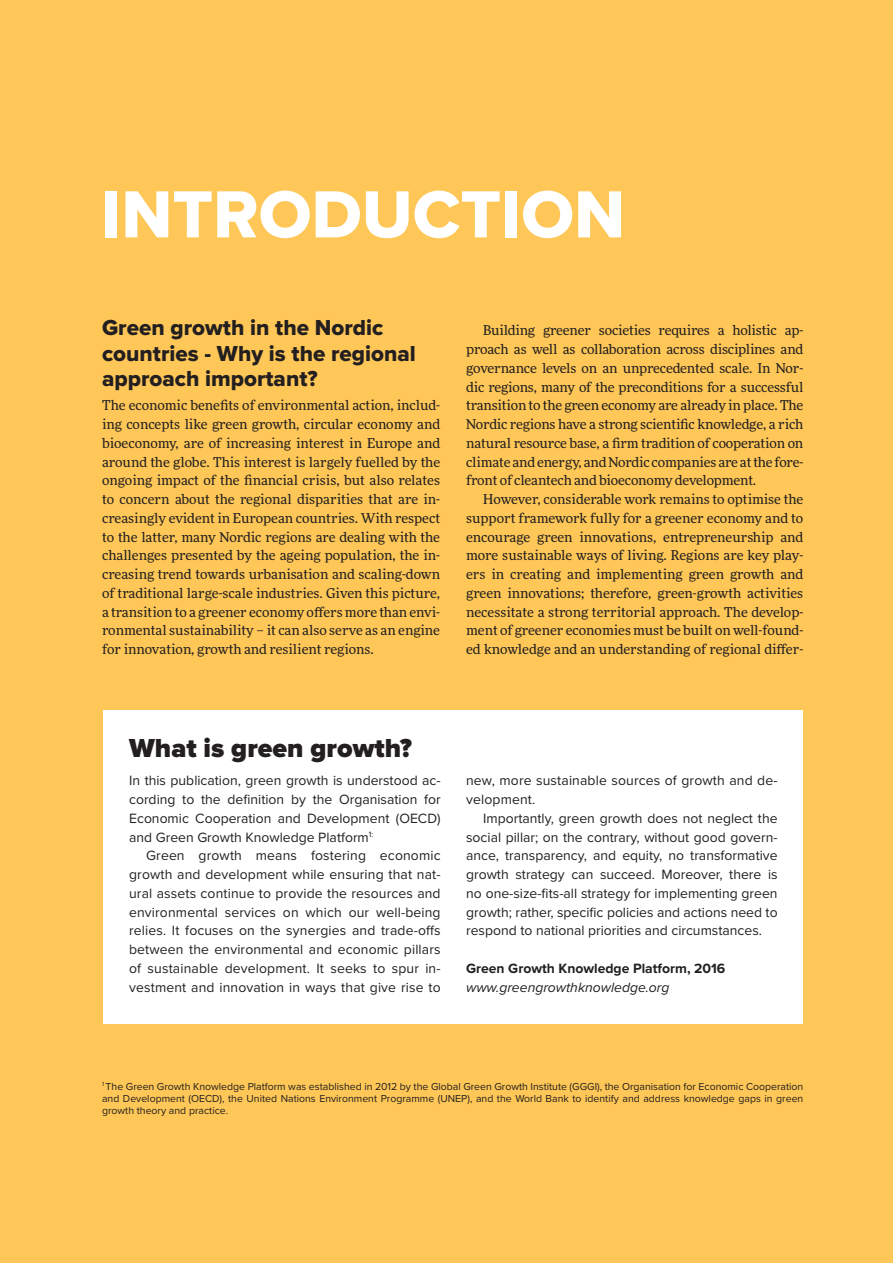
<style>
.page{position:relative;width:893px;height:1263px;background:#fec757}
.page>*{position:absolute;margin:0;border:0;box-sizing:border-box;transform-origin:0 0}
.kappaleen_otsikko{font:69px "Proxima Nova Extrabld";color:#fff}
.more-pikkuotsikko{font:900 27px "Proxima Nova";color:#231f20}
.väliotsikko{font:22.5px/25.5px "Proxima Nova Extrabld";color:#231f20}
.asides-sisennetty{font:13.95px/18.8px "Proxima Nova";letter-spacing:.01em;color:#231f20;text-align:justify}
.asides{font:13.95px/18.8px "Proxima Nova";color:#231f20;text-align:justify}
.asides-2{font:700 13.95px "Proxima Nova";color:#231f20}
.asides-3{font:italic 13.95px "Proxima Nova";color:#231f20}
.Leipis-sis{font:13.5px/18.8px "More Pro";letter-spacing:-.01em;color:#231f20;text-align:justify}
.leipis{font:13.5px/18.8px "More Pro";color:#231f20;text-align:justify}
.references{font:10.5px/12px "Proxima Nova";color:#231f20;text-align:justify}
</style>
<div class="page">
<div style="left:103px;top:710px;width:700px;height:313px;background:#fff"></div>
<p class="kappaleen_otsikko" style="left:101px;top:173px;width:525px">INTRODUCTION</p>
<p class="väliotsikko" style="left:102px;top:316px;width:315px">Green growth in the Nordic countries - Why is the regional approach important?</p>
<p class="leipis" style="left:102px;top:395px;width:340px">The economic benefits of environmental action, includ&shy;ing concepts like green growth, circular economy and bioeconomy, are of increasing interest in Europe and around the globe. This interest is largely fuelled by the ongoing impact of the financial crisis, but also relates to concern about the regional disparities that are in&shy;creasingly evident in European countries. With respect to the latter, many Nordic regions are dealing with the challenges presented by the ageing population, the in&shy;creasing trend towards urbanisation and scaling-down of traditional large-scale industries. Given this picture, a transition to a greener economy offers more than envi&shy;ronmental sustainability – it can also serve as an engine for innovation, growth and resilient regions.</p>
<p class="Leipis-sis" style="left:466px;top:320px;width:339px;text-indent:17px">Building greener societies requires a holistic ap&shy;proach as well as collaboration across disciplines and governance levels on an unprecedented scale. In Nor&shy;dic regions, many of the preconditions for a successful transition to the green economy are already in place. The Nordic regions have a strong scientific knowledge, a rich natural resource base, a firm tradition of cooperation on climate and energy, and Nordic companies are at the fore&shy;front of cleantech and bioeconomy development.</p>
<p class="Leipis-sis" style="left:466px;top:489px;width:339px;text-indent:17px">However, considerable work remains to optimise the support framework fully for a greener economy and to encourage green innovations, entrepreneurship and more sustainable ways of living. Regions are key play&shy;ers in creating and implementing green growth and green innovations; therefore, green-growth activities necessitate a strong territorial approach. The develop&shy;ment of greener economies must be built on well-found&shy;ed knowledge and an understanding of regional differ-</p>
<p class="more-pikkuotsikko" style="left:129px;top:732px;width:284px">What is green growth?</p>
<p class="asides" style="left:129px;top:772px;width:313px">In this publication, green growth is understood ac&shy;cording to the definition by the Organisation for Economic Cooperation and Development (OECD) and Green Growth Knowledge Platform<sup>1:</sup></p>
<p class="asides-sisennetty" style="left:129px;top:847px;width:313px;text-indent:17px">Green growth means fostering economic growth and development while ensuring that nat&shy;ural assets continue to provide the resources and environmental services on which our well-being relies. It focuses on the synergies and trade-offs between the environmental and economic pillars of sustainable development. It seeks to spur in&shy;vestment and innovation in ways that give rise to</p>
<p class="asides-sisennetty" style="left:466px;top:772px;width:313px">new, more sustainable sources of growth and de&shy;velopment.</p>
<p class="asides-sisennetty" style="left:466px;top:809px;width:313px;text-indent:17px">Importantly, green growth does not neglect the social pillar; on the contrary, without good govern&shy;ance, transparency, and equity, no transformative growth strategy can succeed. Moreover, there is no one-size-fits-all strategy for implementing green growth; rather, specific policies and actions need to respond to national priorities and circumstances.</p>
<p class="asides-2" style="left:466px;top:960px;width:261px">Green Growth Knowledge Platform, 2016</p>
<p class="asides-3" style="left:466px;top:979px;width:205px">www.greengrowthknowledge.org</p>
<p class="references" style="left:102px;top:1080px;width:703px"><sup>1</sup> The Green Growth Knowledge Platform was established in 2012 by the Global Green Growth Institute (GGGI), the Organisation for Economic Cooperation and Development (OECD), the United Nations Environment Programme (UNEP), and the World Bank to identify and address knowledge gaps in green growth theory and practice.</p>
</div>
